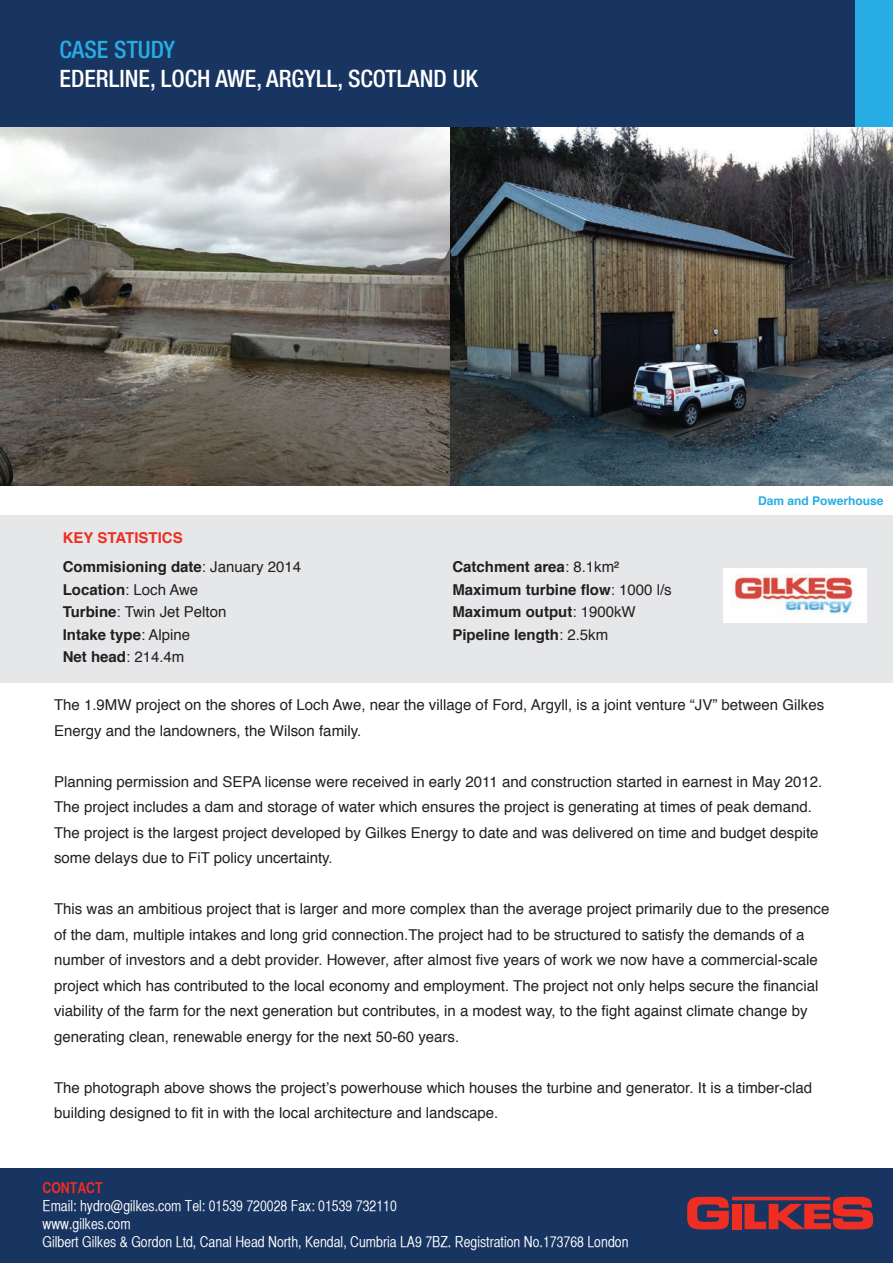
<style>
.page{position:relative;width:893px;height:1263px;background:#fff}
.page>*{position:absolute;margin:0;border:0;box-sizing:border-box;transform-origin:0 0}
.t1{font:500 condensed 24px "Helvetica Neue";color:#fff}
.t2{font:500 condensed 24px "Helvetica Neue";color:#27ade3}
.t3{font:15px/25.5px "Helvetica";color:#231f20}
.t4{font:700 15px/22.5px "Helvetica";color:#231f20}
.t5{font:15px/18px "Helvetica CY Plain";color:#fff}
.t6{font:700 15px "Helvetica";color:#ee2e22}
.t7{font:15px "Helvetica CY Bold";color:#ee2e22}
.t8{font:700 12px "Helvetica";color:#27ade3}
.s1{font-weight:400}
</style>
<div class="page">
<div style="left:0;top:1168px;width:893px;height:95px;background:#183461"></div>
<div style="left:0;top:0;width:855px;height:128px;background:#183461"></div>
<div style="left:855px;top:0;width:38px;height:128px;background:#27ade3"></div>
<div style="left:0;top:515px;width:893px;height:168px;background:#e6e7e9"></div>
<hr style="left:732px;top:1197px;width:98px;height:3px;background:#ee2e22">
<svg style="left:687px;top:1197px;width:42px;height:32px"></svg>
<div style="left:732px;top:1204px;width:10px;height:25px;background:#ee2e22"></div>
<svg style="left:744px;top:1197px;width:129px;height:32px"></svg>
<div style="left:723px;top:568px;width:143px;height:54px;background:#fff"></div>
<img style="left:731px;top:574px;width:123px;height:40px">
<img style="left:0;top:128px;width:893px;height:357px">
<h1 class="t2" style="left:60px;top:35px;width:117px">CASE STUDY</h1>
<h1 class="t1" style="left:60px;top:64px;width:420px">EDERLINE, LOCH AWE, ARGYLL, SCOTLAND UK</h1>
<p class="t6" style="left:63px;top:526px;width:122px">KEY STATISTICS</p>
<p class="t4" style="left:63px;top:556px;width:240px">Commisioning date<span class="s1">: January 2014<br></span>Location<span class="s1">: Loch Awe<br></span>Turbine<span class="s1">: Twin Jet Pelton<br></span>Intake type<span class="s1">: Alpine<br></span>Net head<span class="s1">: 214.4m</span></p>
<p class="t4" style="left:452px;top:556px;width:221px">Catchment area<span class="s1">: 8.1km²<br></span>Maximum turbine flow<span class="s1">: 1000 l/s<br></span>Maximum output<span class="s1">: 1900kW<br></span>Pipeline length<span class="s1">: 2.5km</span></p>
<p class="t8" style="left:758px;top:491px;width:127px">Dam and Powerhouse</p>
<p class="t3" style="left:54px;top:692px;width:772px">The 1.9MW project on the shores of Loch Awe, near the village of Ford, Argyll, is a joint venture “JV” between Gilkes<br>Energy and the landowners, the Wilson family.</p>
<p class="t3" style="left:54px;top:769px;width:770px">Planning permission and SEPA license were received in early 2011 and construction started in earnest in May 2012.<br>The project includes a dam and storage of water which ensures the project is generating at times of peak demand.<br>The project is the largest project developed by Gilkes Energy to date and was delivered on time and budget despite some delays due to FiT policy uncertainty.</p>
<p class="t3" style="left:54px;top:896px;width:777px">This was an ambitious project that is larger and more complex than the average project primarily due to the presence of the dam, multiple intakes and long grid connection.The project had to be structured to satisfy the demands of a number of investors and a debt provider. However, after almost five years of work we now have a commercial-scale project which has contributed to the local economy and employment. The project not only helps secure the financial viability of the farm for the next generation but contributes, in a modest way, to the fight against climate change by generating clean, renewable energy for the next 50-60 years.</p>
<p class="t3" style="left:54px;top:1075px;width:759px">The photograph above shows the project’s powerhouse which houses the turbine and generator. It is a timber-clad building designed to fit in with the local architecture and landscape.</p>
<p class="t7" style="left:43px;top:1179px;width:62px">CONTACT</p>
<p class="t5" style="left:43px;top:1197px;width:587px">Email: hydro@gilkes.com Tel: 01539 720028 Fax: 01539 732110<br>www.gilkes.com<br>Gilbert Gilkes &amp; Gordon Ltd, Canal Head North, Kendal, Cumbria LA9 7BZ. Registration No.173768 London</p>
</div>
